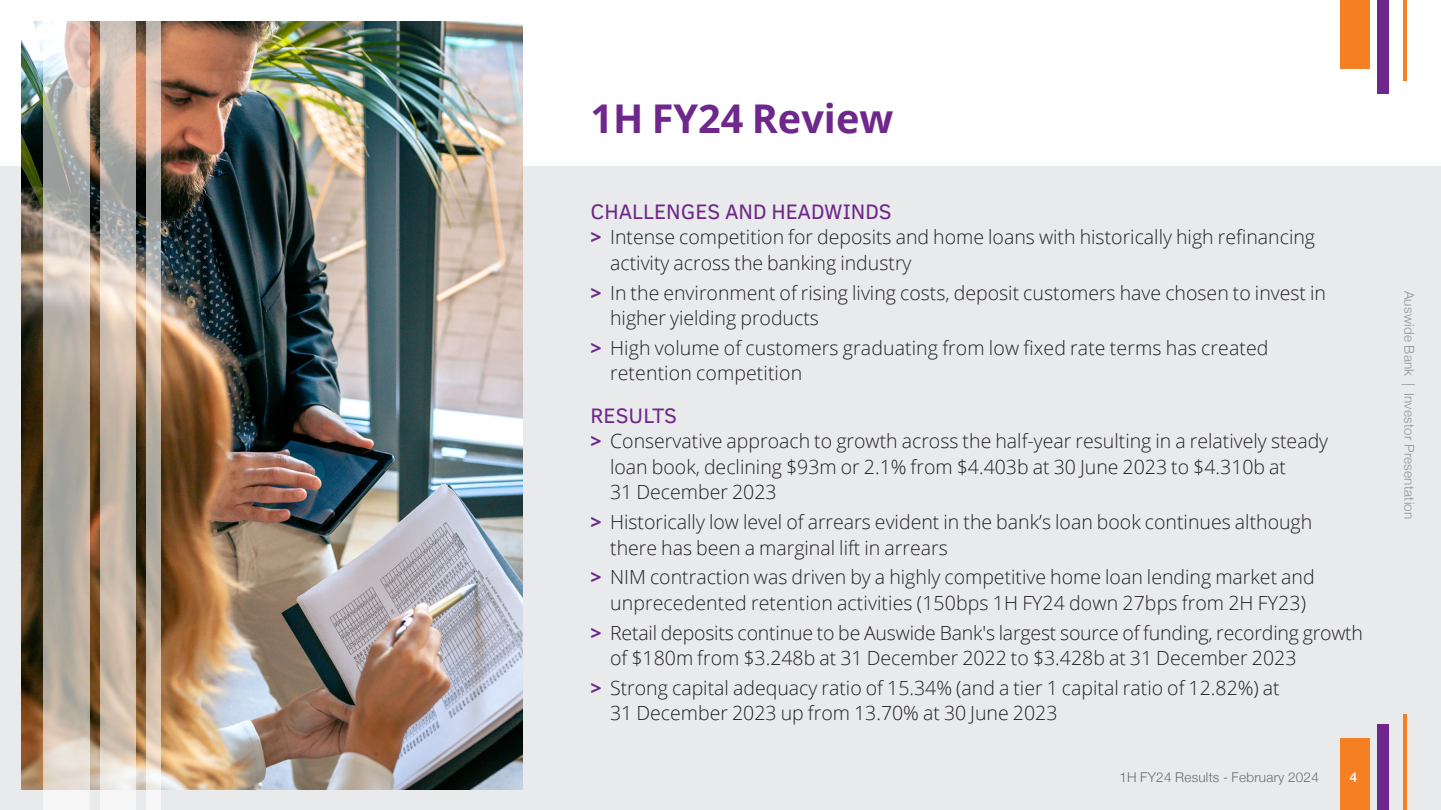
<style>
.page{position:relative;width:1441px;height:810px;background:#fff}
.page>*{position:absolute;margin:0;border:0;box-sizing:border-box;transform-origin:0 0}
.t1{font:700 39.6px "Open Sans";color:#6e278a}
.t2{font:21.45px "Clear Sans";color:#6e278a}
.t3{font:300 19.5px/25.5px "Open Sans";color:#231f20}
.t4{font:300 13.5px "Helvetica Neue";letter-spacing:.02em;color:#939598}
.t5{font:300 13.5px "Helvetica Neue";letter-spacing:.02em;color:#6c6d70}
.t6{font:500 13.5px "Helvetica Neue";color:#fff}
.s1{font-weight:700;color:#6e278a}
</style>
<div class="page">
<div style="left:0;top:167px;width:1440px;height:643px;background:#e9eaeb"></div>
<img style="left:21px;top:21px;width:501px;height:768px">
<svg style="left:100px;top:21px;width:36px;height:789px;background:#ccbfb3"></svg>
<svg style="left:43px;top:21px;width:46px;height:789px;background:#c0b9b0"></svg>
<svg style="left:146px;top:21px;width:14px;height:789px;background:#c9bdb2"></svg>
<svg style="left:1403px;top:714px;width:3px;height:96px"></svg>
<div style="left:1340px;top:739px;width:29px;height:71px;background:#f58023"></div>
<div style="left:1377px;top:725px;width:12px;height:85px;background:#6e278a"></div>
<div style="left:1340px;top:0;width:29px;height:68px;background:#f58023"></div>
<div style="left:1377px;top:0;width:12px;height:94px;background:#6e278a"></div>
<svg style="left:1403px;top:0;width:3px;height:80px"></svg>
<h1 class="t1" style="left:590px;top:91px;width:304px">1H FY24 Review</h1>
<p class="t2" style="left:590px;top:197px;width:303px">CHALLENGES AND HEADWINDS</p>
<p class="t3" style="left:610px;top:224px;width:706px;text-indent:-20px"><span class="s1">&gt;</span> Intense competition for deposits and home loans with historically high refinancing activity across the banking industry</p>
<p class="t3" style="left:610px;top:279px;width:717px;text-indent:-20px"><span class="s1">&gt;</span> In the environment of rising living costs, deposit customers have chosen to invest in higher yielding products</p>
<p class="t3" style="left:610px;top:335px;width:659px;text-indent:-20px"><span class="s1">&gt;</span> High volume of customers graduating from low fixed rate terms has created retention competition</p>
<p class="t2" style="left:590px;top:401px;width:88px">RESULTS</p>
<p class="t3" style="left:610px;top:428px;width:719px;text-indent:-20px"><span class="s1">&gt;</span> Conservative approach to growth across the half-year resulting in a relatively steady loan book, declining $93m or 2.1% from $4.403b at 30 June 2023 to $4.310b at<br>31 December 2023</p>
<p class="t3" style="left:610px;top:509px;width:703px;text-indent:-20px"><span class="s1">&gt;</span> Historically low level of arrears evident in the bank’s loan book continues although there has been a marginal lift in arrears</p>
<p class="t3" style="left:590px;top:564px;width:725px;text-align:center"><span class="s1">&gt;</span> NIM contraction was driven by a highly competitive home loan lending market and unprecedented retention activities (150bps 1H FY24 down 27bps from 2H FY23)</p>
<p class="t3" style="left:610px;top:619px;width:754px;text-indent:-20px"><span class="s1">&gt;</span> Retail deposits continue to be Auswide Bank's largest source of funding, recording growth of $180m from $3.248b at 31 December 2022 to $3.428b at 31 December 2023</p>
<p class="t3" style="left:610px;top:675px;width:671px;text-indent:-20px"><span class="s1">&gt;</span> Strong capital adequacy ratio of 15.34% (and a tier 1 capital ratio of 12.82%) at<br>31 December 2023 up from 13.70% at 30 June 2023</p>
<p class="t5" style="left:1119px;top:766px;width:201px">1H FY24 Results - February 2024</p>
<p class="t6" style="left:1349px;top:766px;width:9px">4</p>
<p class="t4" style="left:1419px;top:291px;width:230px;rotate:90deg">Auswide Bank | Investor Presentation</p>
</div>
